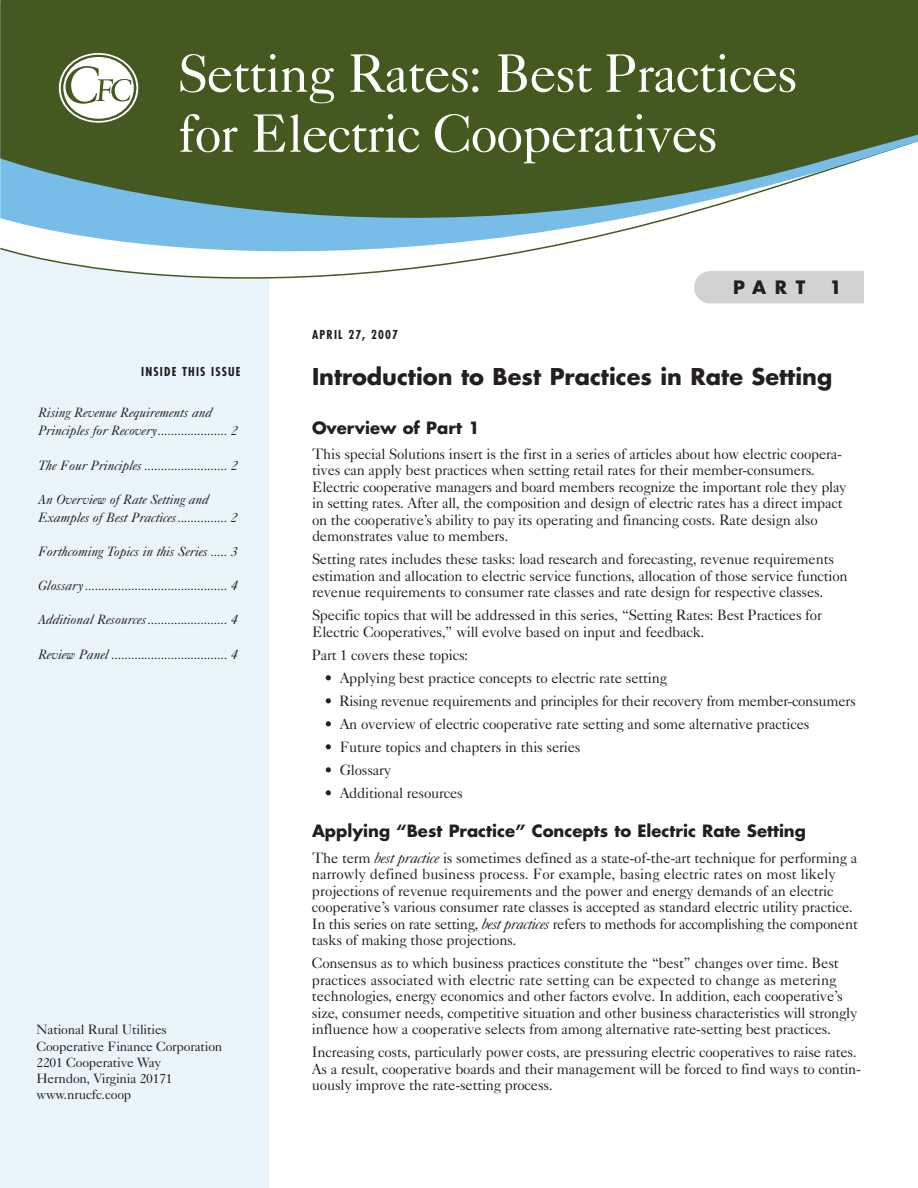
<style>
.page{position:relative;width:918px;height:1188px;background:#fff}
.page>*{position:absolute;margin:0;border:0;box-sizing:border-box;transform-origin:0 0}
.t1{font:54px/60px "Caslon Five Forty";letter-spacing:-.025em;color:#fff}
.t2{font:700 22.5px "Futura LT";color:#231f20}
.t3{font:700 18px "Futura LT";color:#231f20}
.t4{font:700 16.5px "Futura LT";color:#231f20}
.t5{font:15px/16.5px "Caslon Five Forty";letter-spacing:-.015em;color:#231f20}
.t6{font:italic 13.5px/18px "Caslon Five Forty";letter-spacing:-.005em;color:#231f20}
.t7{font:13.5px/16.2px "Caslon Five Forty";letter-spacing:-.015em;color:#231f20}
.t8{font:700 condensed 12px "Futura LT";letter-spacing:.1em;color:#231f20}
.s1{font-style:italic}
</style>
<div class="page">
<div style="left:0;top:237px;width:269px;height:951px;background:#e9f4fb"></div>
<svg style="left:0;top:0;width:918px;height:292px;fill:#44591f"></svg>
<div style="left:59px;top:53px;width:79px;height:70px;border:2px solid #fff;border-radius:50%"></div>
<svg style="left:63px;top:57px;width:71px;height:62px"></svg>
<div style="left:694px;top:271px;width:203px;height:32px;background:#d1d2d4;border-radius:16px"></div>
<div style="left:864px;top:254px;width:40px;height:62px;background:#fff"></div>
<h1 class="t1" style="left:178px;top:49px;width:622px">Setting Rates: Best Practices for Electric Cooperatives</h1>
<p class="t8" style="left:141px;top:366px;width:101px">INSIDE THIS ISSUE</p>
<p class="t6" style="left:38px;top:405px;width:201px">Rising Revenue Requirements and<br>Principles for Recovery..................... 2</p>
<p class="t6" style="left:38px;top:457px;width:201px">The Four Principles ......................... 2</p>
<p class="t6" style="left:38px;top:492px;width:201px">An Overview of Rate Setting and<br>Examples of Best Practices............... 2</p>
<p class="t6" style="left:38px;top:544px;width:201px">Forthcoming Topics in this Series ..... 3</p>
<p class="t6" style="left:38px;top:578px;width:201px">Glossary ........................................... 4</p>
<p class="t6" style="left:38px;top:612px;width:201px">Additional Resources........................ 4</p>
<p class="t6" style="left:38px;top:646px;width:201px">Review Panel ................................... 4</p>
<p class="t7" style="left:37px;top:1023px;width:187px">National Rural Utilities<br>Cooperative Finance Corporation<br>2201 Cooperative Way<br>Herndon, Virginia 20171 www.nrucfc.coop</p>
<p class="t3" style="left:733px;top:279px;width:74px">PART</p>
<p class="t3" style="left:829px;top:279px;width:14px">1</p>
<p class="t8" style="left:312px;top:330px;width:88px">APRIL 27, 2007</p>
<h2 class="t2" style="left:312px;top:366px;width:522px">Introduction to Best Practices in Rate Setting</h2>
<p class="t4" style="left:312px;top:420px;width:169px">Overview of Part 1</p>
<p class="t5" style="left:312px;top:447px;width:536px">This special Solutions insert is the first in a series of articles about how electric coopera&shy;tives can apply best practices when setting retail rates for their member-consumers.<br>Electric cooperative managers and board members recognize the important role they play in setting rates. After all, the composition and design of electric rates has a direct impact on the cooperative’s ability to pay its operating and financing costs. Rate design also demonstrates value to members.</p>
<p class="t5" style="left:312px;top:553px;width:537px">Setting rates includes these tasks: load research and forecasting, revenue requirements estimation and allocation to electric service functions, allocation of those service function revenue requirements to consumer rate classes and rate design for respective classes.</p>
<p class="t5" style="left:312px;top:609px;width:512px">Specific topics that will be addressed in this series, “Setting Rates: Best Practices for<br>Electric Cooperatives,” will evolve based on input and feedback.</p>
<p class="t5" style="left:312px;top:648px;width:158px">Part 1 covers these topics:</p>
<p class="t5" style="left:325px;top:671px;width:344px">• Applying best practice concepts to electric rate setting</p>
<p class="t5" style="left:325px;top:694px;width:533px">• Rising revenue requirements and principles for their recovery from member-consumers</p>
<p class="t5" style="left:325px;top:717px;width:486px">• An overview of electric cooperative rate setting and some alternative practices</p>
<p class="t5" style="left:325px;top:740px;width:257px">• Future topics and chapters in this series</p>
<p class="t5" style="left:325px;top:763px;width:68px">• Glossary</p>
<p class="t5" style="left:325px;top:786px;width:139px">• Additional resources</p>
<p class="t4" style="left:312px;top:824px;width:496px">Applying “Best Practice” Concepts to Electric Rate Setting</p>
<p class="t5" style="left:312px;top:851px;width:547px">The term <span class="s1">best practice</span> is sometimes defined as a state-of-the-art technique for performing a narrowly defined business process. For example, basing electric rates on most likely projections of revenue requirements and the power and energy demands of an electric cooperative’s various consumer rate classes is accepted as standard electric utility practice.<br>In this series on rate setting, <span class="s1">best practices</span> refers to methods for accomplishing the component tasks of making those projections.</p>
<p class="t5" style="left:312px;top:956px;width:547px">Consensus as to which business practices constitute the “best” changes over time. Best practices associated with electric rate setting can be expected to change as metering technologies, energy economics and other factors evolve. In addition, each cooperative’s size, consumer needs, competitive situation and other business characteristics will strongly influence how a cooperative selects from among alternative rate-setting best practices.</p>
<p class="t5" style="left:312px;top:1045px;width:551px">Increasing costs, particularly power costs, are pressuring electric cooperatives to raise rates.<br>As a result, cooperative boards and their management will be forced to find ways to contin&shy;uously improve the rate-setting process.</p>
</div>
